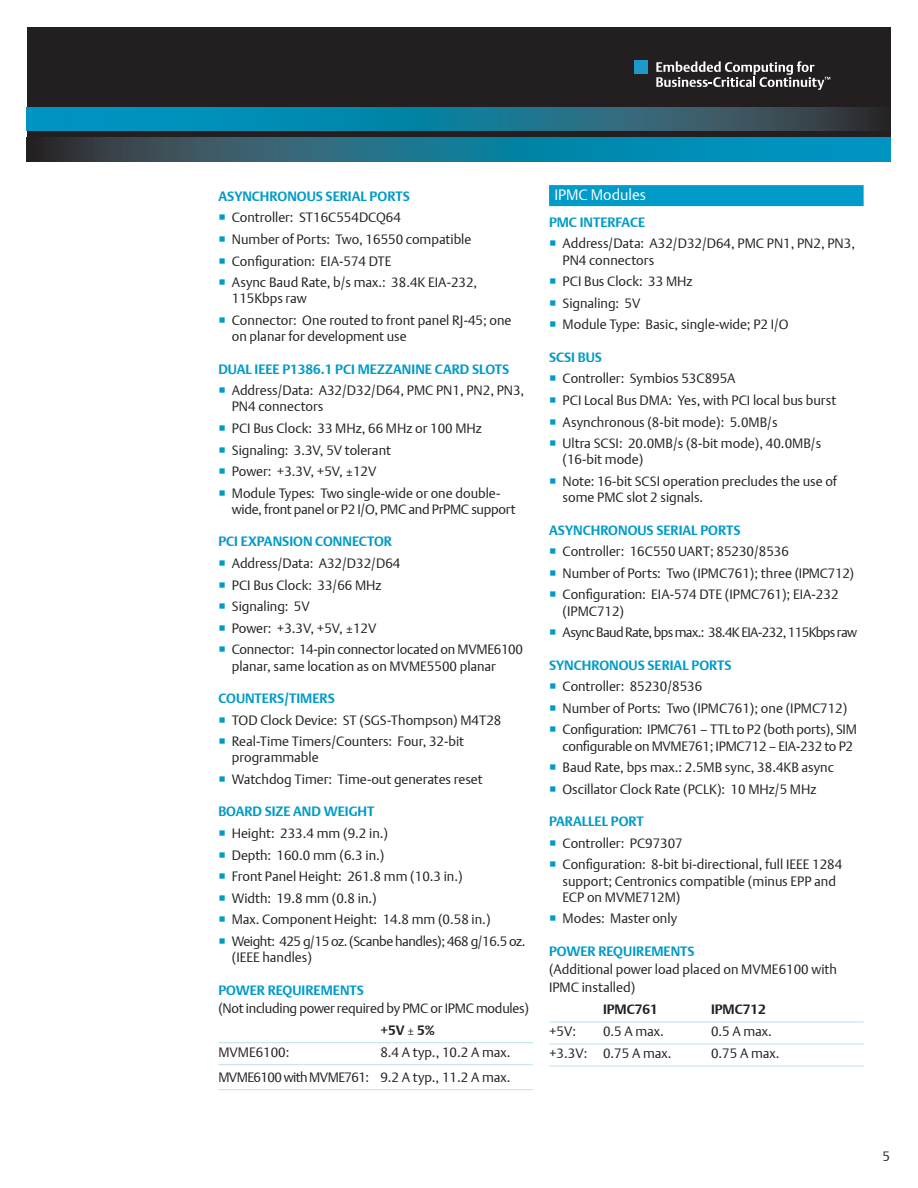
<style>
.page{position:relative;width:918px;height:1188px;background:#fff}
.page>*{position:absolute;margin:0;border:0;box-sizing:border-box;transform-origin:0 0}
._2_copy_HEADER_BAR{font:15px "DTL Argo T Light";color:#fff}
._2_BULLET_text{font:13.5px/16.2px "DTL Argo T Light";color:#231f20}
._2_copy_SUBHEADS{font:700 13.5px "DTL Argo T";color:#009bc8}
._2_BULLET_text-2{font:13.5px/16.2px "DTL Argo T Light";letter-spacing:-.02em;color:#231f20}
._2_body_TEXT_interio{font:13.5px/18px "DTL Argo T Light";letter-spacing:-.01em;color:#231f20}
._2_body_text_underli{font:13.5px "DTL Argo T Light";color:#231f20}
._2_BULLET_text-3{font:13.5px/16.2px "DTL Argo T Light";letter-spacing:-.03em;color:#231f20}
._2_BULLET_text-4{font:13.5px "DTL Argo T Light";letter-spacing:-.045em;color:#231f20}
._2_body_text_underli-2{font:13.5px "DTL Argo T Light";letter-spacing:-.04em;color:#231f20}
.E_data_text_-_NO_RUL{font:700 13.5px "DTL Argo T";color:#009bc8}
._2_body_text_underli-3{font:700 13.5px "DTL Argo T";color:#231f20}
</style>
<div class="page">
<div style="left:27px;top:27px;width:864px;height:134px;background:#231f20"></div>
<div style="left:635px;top:60px;width:13px;height:14px;background:#1c99c8"></div>
<svg style="left:656px;top:61px;width:174px;height:29px"></svg>
<svg style="left:51px;top:138px;width:840px;height:23px;background:#187490"></svg>
<svg style="left:27px;top:107px;width:848px;height:24px;background:#177692"></svg>
<hr style="left:218px;top:1042px;width:315px;height:1px;background:#c2e4f1">
<hr style="left:218px;top:1064px;width:315px;height:1px;background:#c2e4f1">
<hr style="left:218px;top:1089px;width:315px;height:1px;background:#c2e4f1">
<div style="left:549px;top:185px;width:315px;height:21px;background:#009bc8"></div>
<hr style="left:549px;top:1021px;width:315px;height:2px;background:#c2e4f1">
<hr style="left:549px;top:1043px;width:315px;height:2px;background:#c2e4f1">
<hr style="left:549px;top:1065px;width:315px;height:2px;background:#c2e4f1">
<p class="_2_copy_SUBHEADS" style="left:218px;top:188px;width:193px">ASYNCHRONOUS SERIAL PORTS</p>
<p class="_2_BULLET_text" style="left:232px;top:209px;width:171px">Controller: ST16C554DCQ64</p>
<p class="_2_BULLET_text" style="left:232px;top:231px;width:241px">Number of Ports: Two, 16550 compatible</p>
<p class="_2_BULLET_text" style="left:232px;top:253px;width:161px">Configuration: EIA-574 DTE</p>
<p class="_2_BULLET_text" style="left:232px;top:274px;width:247px">Async Baud Rate, b/s max.: 38.4K EIA-232,<br>115Kbps raw</p>
<p class="_2_BULLET_text" style="left:232px;top:312px;width:281px">Connector: One routed to front panel RJ-45; one on planar for development use</p>
<p class="_2_copy_SUBHEADS" style="left:218px;top:361px;width:292px">DUAL IEEE P1386.1 PCI MEZZANINE CARD SLOTS</p>
<p class="_2_BULLET_text" style="left:232px;top:382px;width:294px">Address/Data: A32/D32/D64, PMC PN1, PN2, PN3,<br>PN4 connectors</p>
<p class="_2_BULLET_text" style="left:232px;top:420px;width:252px">PCI Bus Clock: 33 MHz, 66 MHz or 100 MHz</p>
<p class="_2_BULLET_text" style="left:232px;top:442px;width:161px">Signaling: 3.3V, 5V tolerant</p>
<p class="_2_BULLET_text" style="left:232px;top:463px;width:146px">Power: +3.3V, +5V, ±12V</p>
<p class="_2_BULLET_text-2" style="left:232px;top:485px;width:285px">Module Types: Two single-wide or one double&shy;wide, front panel or P2 I/O, PMC and PrPMC support</p>
<p class="_2_copy_SUBHEADS" style="left:218px;top:534px;width:175px">PCI EXPANSION CONNECTOR</p>
<p class="_2_BULLET_text" style="left:232px;top:555px;width:170px">Address/Data: A32/D32/D64</p>
<p class="_2_BULLET_text" style="left:232px;top:577px;width:151px">PCI Bus Clock: 33/66 MHz</p>
<p class="_2_BULLET_text" style="left:232px;top:598px;width:79px">Signaling: 5V</p>
<p class="_2_BULLET_text" style="left:232px;top:620px;width:146px">Power: +3.3V, +5V, ±12V</p>
<p class="_2_BULLET_text" style="left:232px;top:641px;width:293px">Connector: 14-pin connector located on MVME6100 planar, same location as on MVME5500 planar</p>
<p class="_2_copy_SUBHEADS" style="left:218px;top:690px;width:118px">COUNTERS/TIMERS</p>
<p class="_2_BULLET_text" style="left:232px;top:712px;width:271px">TOD Clock Device: ST (SGS-Thompson) M4T28</p>
<p class="_2_BULLET_text" style="left:232px;top:733px;width:234px">Real-Time Timers/Counters: Four, 32-bit programmable</p>
<p class="_2_BULLET_text" style="left:232px;top:771px;width:252px">Watchdog Timer: Time-out generates reset</p>
<p class="_2_copy_SUBHEADS" style="left:218px;top:804px;width:158px">BOARD SIZE AND WEIGHT</p>
<p class="_2_BULLET_text" style="left:232px;top:825px;width:158px">Height: 233.4 mm (9.2 in.)</p>
<p class="_2_BULLET_text" style="left:232px;top:847px;width:154px">Depth: 160.0 mm (6.3 in.)</p>
<p class="_2_BULLET_text" style="left:232px;top:868px;width:232px">Front Panel Height: 261.8 mm (10.3 in.)</p>
<p class="_2_BULLET_text" style="left:232px;top:890px;width:146px">Width: 19.8 mm (0.8 in.)</p>
<p class="_2_BULLET_text" style="left:232px;top:911px;width:260px">Max. Component Height: 14.8 mm (0.58 in.)</p>
<p class="_2_BULLET_text-3" style="left:232px;top:933px;width:295px">Weight: 425 g/15 oz. (Scanbe handles); 468 g/16.5 oz. (IEEE handles)</p>
<p class="_2_copy_SUBHEADS" style="left:218px;top:982px;width:147px">POWER REQUIREMENTS</p>
<p class="_2_body_TEXT_interio" style="left:218px;top:999px;width:312px">(Not including power required by PMC or IPMC modules)</p>
<p class="_2_body_text_underli-3" style="left:380px;top:1022px;width:56px">+5V ± 5%</p>
<p class="_2_body_text_underli" style="left:218px;top:1044px;width:73px">MVME6100:</p>
<p class="_2_body_text_underli" style="left:380px;top:1044px;width:132px">8.4 A typ., 10.2 A max.</p>
<p class="_2_body_text_underli-2" style="left:218px;top:1069px;width:294px">MVME6100 with MVME761: 9.2 A typ., 11.2 A max.</p>
<p class="_2_copy_HEADER_BAR" style="left:554px;top:186px;width:93px">IPMC Modules</p>
<p class="E_data_text_-_NO_RUL" style="left:549px;top:214px;width:98px">PMC INTERFACE</p>
<p class="_2_BULLET_text" style="left:563px;top:235px;width:294px">Address/Data: A32/D32/D64, PMC PN1, PN2, PN3,<br>PN4 connectors</p>
<p class="_2_BULLET_text" style="left:563px;top:273px;width:131px">PCI Bus Clock: 33 MHz</p>
<p class="_2_BULLET_text" style="left:563px;top:295px;width:79px">Signaling: 5V</p>
<p class="_2_BULLET_text" style="left:563px;top:316px;width:228px">Module Type: Basic, single-wide; P2 I/O</p>
<p class="_2_copy_SUBHEADS" style="left:549px;top:349px;width:54px">SCSI BUS</p>
<p class="_2_BULLET_text" style="left:563px;top:370px;width:175px">Controller: Symbios 53C895A</p>
<p class="_2_BULLET_text" style="left:563px;top:392px;width:275px">PCI Local Bus DMA: Yes, with PCI local bus burst</p>
<p class="_2_BULLET_text" style="left:563px;top:414px;width:217px">Asynchronous (8-bit mode): 5.0MB/s</p>
<p class="_2_BULLET_text" style="left:563px;top:435px;width:260px">Ultra SCSI: 20.0MB/s (8-bit mode), 40.0MB/s (16-bit mode)</p>
<p class="_2_BULLET_text" style="left:563px;top:473px;width:276px">Note: 16-bit SCSI operation precludes the use of some PMC slot 2 signals.</p>
<p class="_2_copy_SUBHEADS" style="left:549px;top:522px;width:193px">ASYNCHRONOUS SERIAL PORTS</p>
<p class="_2_BULLET_text" style="left:563px;top:543px;width:228px">Controller: 16C550 UART; 85230/8536</p>
<p class="_2_BULLET_text" style="left:563px;top:565px;width:293px">Number of Ports: Two (IPMC761); three (IPMC712)</p>
<p class="_2_BULLET_text" style="left:563px;top:586px;width:277px">Configuration: EIA-574 DTE (IPMC761); EIA-232 (IPMC712)</p>
<p class="_2_BULLET_text-4" style="left:563px;top:624px;width:296px">Async Baud Rate, bps max.: 38.4K EIA-232, 115Kbps raw</p>
<p class="E_data_text_-_NO_RUL" style="left:549px;top:657px;width:184px">SYNCHRONOUS SERIAL PORTS</p>
<p class="_2_BULLET_text" style="left:563px;top:678px;width:141px">Controller: 85230/8536</p>
<p class="_2_BULLET_text" style="left:563px;top:700px;width:286px">Number of Ports: Two (IPMC761); one (IPMC712)</p>
<p class="_2_BULLET_text-2" style="left:563px;top:721px;width:296px">Configuration: IPMC761 – TTL to P2 (both ports), SIM configurable on MVME761; IPMC712 – EIA-232 to P2</p>
<p class="_2_BULLET_text" style="left:563px;top:759px;width:273px">Baud Rate, bps max.: 2.5MB sync, 38.4KB async</p>
<p class="_2_BULLET_text" style="left:563px;top:781px;width:255px">Oscillator Clock Rate (PCLK): 10 MHz/5 MHz</p>
<p class="_2_copy_SUBHEADS" style="left:549px;top:813px;width:96px">PARALLEL PORT</p>
<p class="_2_BULLET_text" style="left:563px;top:835px;width:122px">Controller: PC97307</p>
<p class="_2_BULLET_text" style="left:563px;top:856px;width:281px">Configuration: 8-bit bi-directional, full IEEE 1284 support; Centronics compatible (minus EPP and<br>ECP on MVME712M)</p>
<p class="_2_BULLET_text" style="left:563px;top:910px;width:116px">Modes: Master only</p>
<p class="_2_copy_SUBHEADS" style="left:549px;top:943px;width:147px">POWER REQUIREMENTS</p>
<p class="_2_body_TEXT_interio" style="left:549px;top:960px;width:289px">(Additional power load placed on MVME6100 with<br>IPMC installed)</p>
<p class="_2_body_text_underli-3" style="left:603px;top:1001px;width:56px">IPMC761</p>
<p class="_2_body_text_underli-3" style="left:711px;top:1001px;width:56px">IPMC712</p>
<p class="_2_body_text_underli" style="left:549px;top:1023px;width:29px">+5V:</p>
<p class="_2_body_text_underli" style="left:603px;top:1023px;width:62px">0.5 A max.</p>
<p class="_2_body_text_underli" style="left:711px;top:1023px;width:62px">0.5 A max.</p>
<p class="_2_body_text_underli" style="left:549px;top:1045px;width:124px">+3.3V: 0.75 A max.</p>
<p class="_2_body_text_underli" style="left:711px;top:1045px;width:70px">0.75 A max.</p>
<p class="_2_BULLET_text" style="left:883px;top:1148px;width:9px">5</p>
</div>
